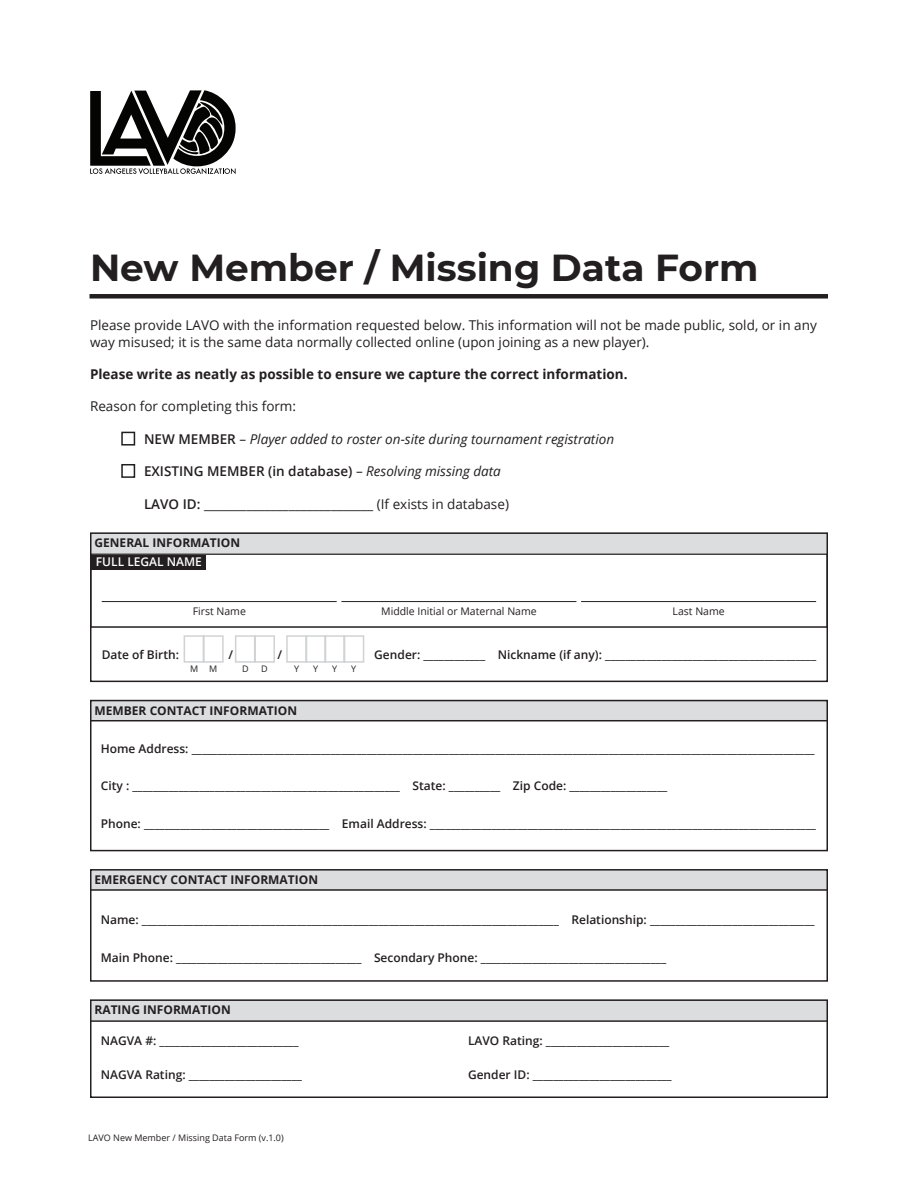
<style>
.page{position:relative;width:918px;height:1188px;background:#fff}
.page>*{position:absolute;margin:0;border:0;box-sizing:border-box;transform-origin:0 0}
.t1{font:700 37.5px "Montserrat";color:#231f20}
.t2{font:13.5px/16.2px "Open Sans";color:#231f20}
.t3{font:700 13.5px "Open Sans";color:#231f20}
.t4{font:italic 13.5px "Open Sans";color:#231f20}
.t5{font:600 13.5px "Open Sans";color:#231f20}
.t6{font:600 12px "Open Sans";color:#231f20}
.t7{font:700 12px "Open Sans";color:#231f20}
.t8{font:600 12px "Open Sans";color:#fff}
.t9{font:10.5px "Open Sans";color:#231f20}
.t10{font:9px "Open Sans";color:#231f20}
.s1{font-weight:600;font-style:normal}
.s2{font-style:normal}
.s3{font-weight:400}
.s4{font-weight:400;font-style:italic}
.s5{font-weight:600}
</style>
<div class="page">
<svg style="left:90px;top:90px;width:146px;height:84px"></svg>
<div style="left:121px;top:432px;width:14px;height:14px;border:2px solid #231f20"></div>
<div style="left:121px;top:464px;width:14px;height:14px;border:2px solid #231f20"></div>
<div style="left:90px;top:553px;width:738px;height:75px;border:2px solid #231f20"></div>
<div style="left:92px;top:534px;width:734px;height:18px;background:#dcdddf"></div>
<div style="left:90px;top:532px;width:738px;height:21px;border:3px solid #dcdddf"></div>
<div style="left:92px;top:555px;width:114px;height:14px;background:#231f20"></div>
<hr style="left:102px;top:601px;width:235px;height:1px;background:#231f20">
<hr style="left:341px;top:601px;width:235px;height:1px;background:#231f20">
<hr style="left:581px;top:601px;width:235px;height:1px;background:#231f20">
<div style="left:184px;top:635px;width:21px;height:28px;border:2px solid #d1d2d4"></div>
<div style="left:235px;top:635px;width:21px;height:28px;border:2px solid #d1d2d4"></div>
<div style="left:286px;top:635px;width:21px;height:28px;border:2px solid #d1d2d4"></div>
<div style="left:324px;top:635px;width:21px;height:28px;border:2px solid #d1d2d4"></div>
<div style="left:203px;top:635px;width:21px;height:28px;border:2px solid #d1d2d4"></div>
<div style="left:254px;top:635px;width:21px;height:28px;border:2px solid #d1d2d4"></div>
<div style="left:305px;top:635px;width:21px;height:28px;border:2px solid #d1d2d4"></div>
<div style="left:343px;top:635px;width:21px;height:28px;border:2px solid #d1d2d4"></div>
<div style="left:90px;top:532px;width:738px;height:150px;border:2px solid #231f20"></div>
<div style="left:92px;top:701px;width:734px;height:18px;background:#dcdddf"></div>
<div style="left:90px;top:700px;width:738px;height:21px;border:3px solid #dcdddf"></div>
<div style="left:90px;top:700px;width:738px;height:151px;border:2px solid #231f20"></div>
<hr style="left:90px;top:720px;width:738px;height:1px;background:#231f20">
<div style="left:92px;top:871px;width:734px;height:17px;background:#dcdddf"></div>
<div style="left:90px;top:869px;width:738px;height:21px;border:3px solid #dcdddf"></div>
<div style="left:90px;top:869px;width:738px;height:113px;border:2px solid #231f20"></div>
<hr style="left:90px;top:889px;width:738px;height:2px;background:#231f20">
<div style="left:92px;top:1001px;width:734px;height:18px;background:#dcdddf"></div>
<div style="left:90px;top:999px;width:738px;height:21px;border:3px solid #dcdddf"></div>
<div style="left:90px;top:999px;width:738px;height:99px;border:2px solid #231f20"></div>
<hr style="left:90px;top:1020px;width:738px;height:2px;background:#231f20">
<div style="left:90px;top:294px;width:738px;height:5px;background:#231f20"></div>
<p class="t1" style="left:90px;top:241px;width:670px">New Member / Missing Data Form</p>
<p class="t2" style="left:90px;top:317px;width:728px">Please provide LAVO with the information requested below. This information will not be made public, sold, or in any way misused; it is the same data normally collected online (upon joining as a new player).</p>
<p class="t3" style="left:90px;top:365px;width:539px">Please write as neatly as possible to ensure we capture the correct information.</p>
<p class="t2" style="left:90px;top:398px;width:208px">Reason for completing this form:</p>
<p class="t4" style="left:144px;top:430px;width:472px"><span class="s1">NEW MEMBER</span> <span class="s2">–</span> Player added to roster on-site during tournament registration</p>
<p class="t5" style="left:144px;top:462px;width:358px">EXISTING MEMBER (in database) <span class="s3">–</span> <span class="s4">Resolving missing data</span></p>
<p class="t2" style="left:144px;top:495px;width:366px"><span class="s5">LAVO ID:</span> ____________________________ (If exists in database)</p>
<p class="t7" style="left:94px;top:535px;width:147px">GENERAL INFORMATION</p>
<p class="t8" style="left:96px;top:553px;width:107px">FULL LEGAL NAME</p>
<p class="t9" style="left:193px;top:604px;width:55px">First Name</p>
<p class="t9" style="left:381px;top:604px;width:157px">Middle Initial or Maternal Name</p>
<p class="t9" style="left:673px;top:604px;width:54px">Last Name</p>
<p class="t6" style="left:102px;top:646px;width:79px">Date of Birth:</p>
<p class="t6" style="left:229px;top:646px;width:6px">/</p>
<p class="t6" style="left:278px;top:646px;width:6px">/</p>
<p class="t6" style="left:374px;top:646px;width:444px">Gender: ____________ Nickname (if any): _________________________________________</p>
<p class="t10" style="left:190px;top:663px;width:10px">M</p>
<p class="t10" style="left:209px;top:663px;width:10px">M</p>
<p class="t10" style="left:242px;top:663px;width:8px">D</p>
<p class="t10" style="left:261px;top:663px;width:8px">D</p>
<p class="t10" style="left:294px;top:663px;width:7px">Y</p>
<p class="t10" style="left:313px;top:663px;width:7px">Y</p>
<p class="t10" style="left:332px;top:663px;width:7px">Y</p>
<p class="t10" style="left:351px;top:663px;width:7px">Y</p>
<p class="t7" style="left:94px;top:702px;width:204px">MEMBER CONTACT INFORMATION</p>
<p class="t6" style="left:101px;top:740px;width:715px">Home Address: _________________________________________________________________________________________________________________________</p>
<p class="t6" style="left:101px;top:778px;width:568px">City : ____________________________________________________ State: __________ Zip Code: ___________________</p>
<p class="t6" style="left:101px;top:816px;width:717px">Phone: ____________________________________ Email Address: ___________________________________________________________________________</p>
<p class="t7" style="left:94px;top:871px;width:225px">EMERGENCY CONTACT INFORMATION</p>
<p class="t6" style="left:101px;top:911px;width:715px">Name: _________________________________________________________________________________ Relationship: ________________________________</p>
<p class="t6" style="left:101px;top:949px;width:567px">Main Phone: ____________________________________ Secondary Phone: ____________________________________</p>
<p class="t7" style="left:94px;top:1002px;width:138px">RATING INFORMATION</p>
<p class="t6" style="left:101px;top:1032px;width:199px">NAGVA #: ___________________________</p>
<p class="t6" style="left:101px;top:1067px;width:203px">NAGVA Rating: ______________________</p>
<p class="t10" style="left:88px;top:1131px;width:197px">LAVO New Member / Missing Data Form (v.1.0)</p>
<p class="t6" style="left:468px;top:1032px;width:203px">LAVO Rating: ________________________</p>
<p class="t6" style="left:468px;top:1067px;width:205px">Gender ID: ___________________________</p>
</div>
